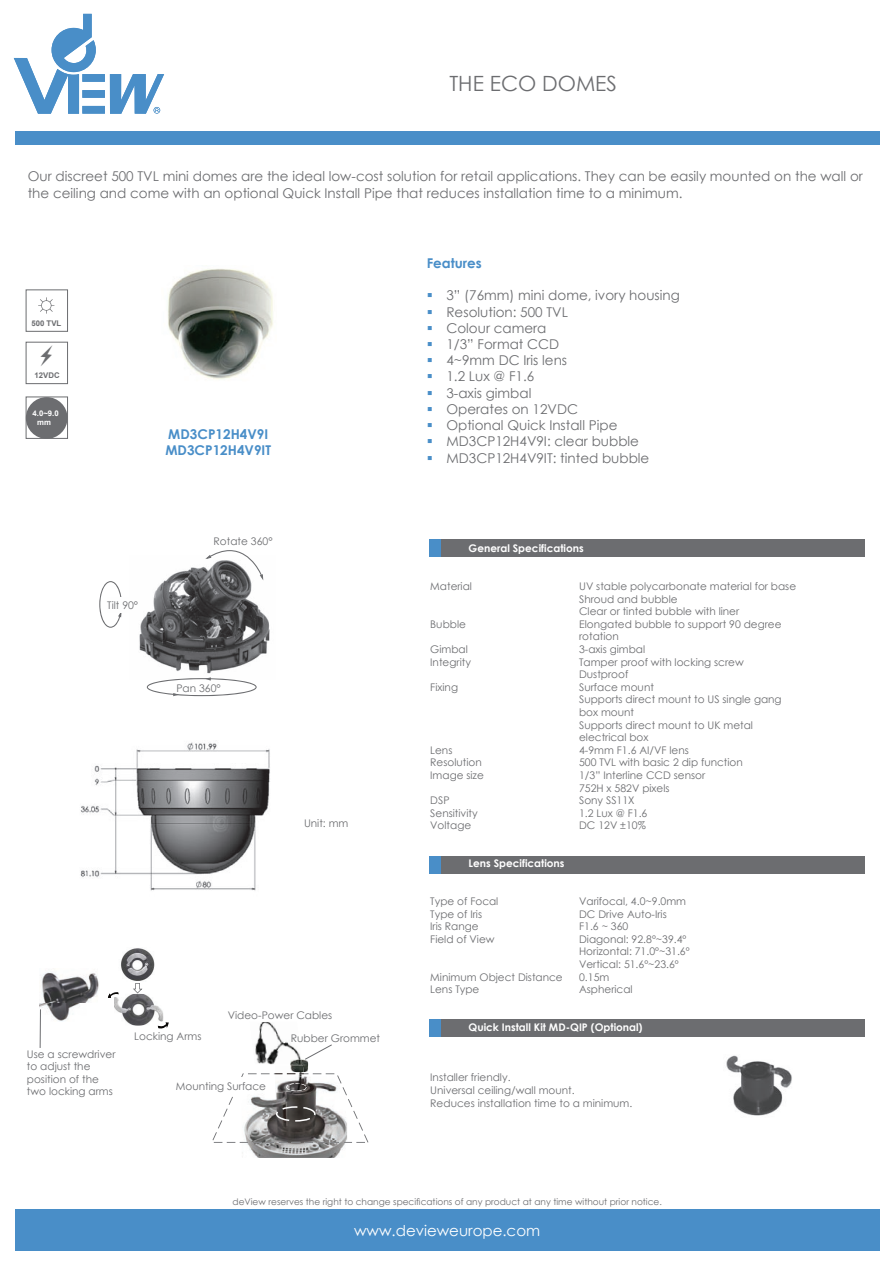
<style>
.page{position:relative;width:893px;height:1263px;background:#fff}
.page>*{position:absolute;margin:0;border:0;box-sizing:border-box;transform-origin:0 0}
.t1{font:21px "Century Gothic";color:#6c6d70}
.t2{font:15px "Century Gothic";color:#fff}
.t3{font:13.5px/16.2px "Century Gothic";color:#6c6d70}
.t4{font:700 13.5px/16.2px "Century Gothic";color:#498ec8}
.t5{font:10.5px/12.6px "Century Gothic";color:#6c6d70}
.t6{font:700 10.5px "Century Gothic";color:#fff}
.t7{font:9px "Century Gothic";color:#6c6d70}
.t8{font:700 7.8px "Arial";color:#6c6d70}
.t9{font:700 7.8px/9.3px "Arial";color:#fff;text-align:center}
.s1{color:#498ec8}
</style>
<div class="page">
<div style="left:15px;top:1209px;width:864px;height:42px;background:#498ec8"></div>
<div style="left:15px;top:131px;width:864px;height:14px;background:#498ec8"></div>
<svg style="left:14px;top:14px;width:150px;height:100px"></svg>
<div style="left:430px;top:539px;width:229px;height:18px;background:#498ec8"></div>
<div style="left:441px;top:539px;width:424px;height:18px;background:#6c6d70"></div>
<div style="left:430px;top:1019px;width:229px;height:18px;background:#498ec8"></div>
<div style="left:441px;top:1019px;width:424px;height:18px;background:#6c6d70"></div>
<div style="left:430px;top:856px;width:229px;height:18px;background:#498ec8"></div>
<div style="left:441px;top:856px;width:424px;height:18px;background:#6c6d70"></div>
<div style="left:26px;top:289px;width:42px;height:43px;border:1px solid #6c6d70"></div>
<svg style="left:38px;top:297px;width:16px;height:17px"></svg>
<div style="left:26px;top:342px;width:42px;height:42px;border:1px solid #6c6d70"></div>
<div style="left:26px;top:397px;width:42px;height:42px;border:1px solid #6c6d70"></div>
<div style="left:26px;top:397px;width:42px;height:42px;background:#6c6d70;border-radius:50%"></div>
<img style="left:139px;top:567px;width:131px;height:107px">
<svg style="left:99px;top:581px;width:23px;height:47px"></svg>
<svg style="left:147px;top:677px;width:110px;height:19px"></svg>
<svg style="left:205px;top:550px;width:58px;height:30px"></svg>
<div style="left:107px;top:597px;width:32px;height:15px;background:#fefefe"></div>
<img style="left:726px;top:1055px;width:66px;height:61px">
<img style="left:80px;top:742px;width:190px;height:149px">
<img style="left:242px;top:1143px;width:103px;height:15px">
<svg style="left:212px;top:1073px;width:156px;height:70px"></svg>
<img style="left:286px;top:1083px;width:20px;height:8px">
<img style="left:290px;top:1064px;width:18px;height:8px">
<img style="left:290px;top:1065px;width:14px;height:7px">
<img style="left:255px;top:1022px;width:35px;height:42px">
<svg style="left:290px;top:1044px;width:42px;height:20px"></svg>
<div style="left:231px;top:1078px;width:22px;height:16px;background:#fff"></div>
<img style="left:41px;top:972px;width:58px;height:31px">
<img style="left:39px;top:1003px;width:41px;height:19px">
<img style="left:121px;top:948px;width:34px;height:33px">
<svg style="left:158px;top:1022px;width:11px;height:7px"></svg>
<img style="left:114px;top:994px;width:49px;height:32px">
<svg style="left:133px;top:983px;width:9px;height:10px"></svg>
<svg style="left:108px;top:992px;width:11px;height:6px"></svg>
<hr style="left:40px;top:1009px;width:1px;height:39px;background:#6c6d70">
<img style="left:168px;top:269px;width:105px;height:111px">
<p class="t1" style="left:449px;top:68px;width:169px">THE ECO DOMES</p>
<p class="t3" style="left:28px;top:168px;width:837px">Our discreet 500 TVL mini domes are the ideal low-cost solution for retail applications. They can be easily mounted on the wall or the ceiling and come with an optional Quick Install Pipe that reduces installation time to a minimum.</p>
<p class="t8" style="left:31px;top:318px;width:31px">500 TVL</p>
<p class="t8" style="left:35px;top:370px;width:27px">12VDC</p>
<p class="t9" style="left:33px;top:409px;width:28px">4.0~9.0 mm</p>
<p class="t4" style="left:165px;top:425px;width:107px">MD3CP12H4V9I<br>MD3CP12H4V9IT</p>
<p class="t5" style="left:107px;top:599px;width:32px">Tilt 90°</p>
<p class="t5" style="left:214px;top:535px;width:60px">Rotate 360°</p>
<p class="t5" style="left:176px;top:682px;width:46px">Pan 360°</p>
<p class="t5" style="left:304px;top:816px;width:46px">Unit: mm</p>
<p class="t5" style="left:134px;top:1029px;width:69px">Locking Arms</p>
<p class="t5" style="left:291px;top:1004px;width:91px;line-height:22.6px;text-indent:-63px">Video-Power Cables<br>Rubber Grommet</p>
<p class="t5" style="left:27px;top:1047px;width:90px">Use a screwdriver to adjust the position of the two locking arms</p>
<p class="t5" style="left:176px;top:1080px;width:92px">Mounting Surface</p>
<p class="t4" style="left:427px;top:254px;width:57px">Features</p>
<p class="t3" style="left:427px;top:287px;width:255px"><span class="s1">▪</span> 3” (76mm) mini dome, ivory housing</p>
<p class="t3" style="left:427px;top:303px;width:143px"><span class="s1">▪</span> Resolution: 500 TVL</p>
<p class="t3" style="left:427px;top:320px;width:121px"><span class="s1">▪</span> Colour camera</p>
<p class="t3" style="left:427px;top:336px;width:134px"><span class="s1">▪</span> 1/3” Format CCD</p>
<p class="t3" style="left:427px;top:352px;width:142px"><span class="s1">▪</span> 4~9mm DC Iris lens</p>
<p class="t3" style="left:427px;top:368px;width:109px"><span class="s1">▪</span> 1.2 Lux @ F1.6</p>
<p class="t3" style="left:427px;top:384px;width:106px"><span class="s1">▪</span> 3-axis gimbal</p>
<p class="t3" style="left:427px;top:401px;width:153px"><span class="s1">▪</span> Operates on 12VDC</p>
<p class="t3" style="left:427px;top:417px;width:192px"><span class="s1">▪</span> Optional Quick Install Pipe</p>
<p class="t3" style="left:427px;top:433px;width:214px"><span class="s1">▪</span> MD3CP12H4V9I: clear bubble</p>
<p class="t3" style="left:427px;top:449px;width:224px"><span class="s1">▪</span> MD3CP12H4V9IT: tinted bubble</p>
<p class="t6" style="left:469px;top:540px;width:117px">General Specifications</p>
<p class="t5" style="left:430px;top:580px;width:43px">Material</p>
<p class="t5" style="left:579px;top:580px;width:219px">UV stable polycarbonate material for base<br>Shroud and bubble<br>Clear or tinted bubble with liner</p>
<p class="t5" style="left:430px;top:617px;width:37px">Bubble</p>
<p class="t5" style="left:579px;top:617px;width:204px">Elongated bubble to support 90 degree rotation</p>
<p class="t5" style="left:430px;top:643px;width:39px">Gimbal</p>
<p class="t5" style="left:579px;top:643px;width:68px">3-axis gimbal</p>
<p class="t5" style="left:430px;top:655px;width:42px">Integrity</p>
<p class="t5" style="left:579px;top:655px;width:166px">Tamper proof with locking screw<br>Dustproof</p>
<p class="t5" style="left:430px;top:680px;width:29px">Fixing</p>
<p class="t5" style="left:579px;top:680px;width:204px">Surface mount<br>Supports direct mount to US single gang box mount<br>Supports direct mount to UK metal electrical box</p>
<p class="t5" style="left:430px;top:743px;width:24px">Lens</p>
<p class="t5" style="left:579px;top:743px;width:111px">4-9mm F1.6 AI/VF lens</p>
<p class="t5" style="left:430px;top:756px;width:53px">Resolution</p>
<p class="t5" style="left:579px;top:756px;width:165px">500 TVL with basic 2 dip function</p>
<p class="t5" style="left:430px;top:769px;width:55px">Image size</p>
<p class="t5" style="left:579px;top:769px;width:128px">1/3” Interline CCD sensor<br>752H x 582V pixels</p>
<p class="t5" style="left:430px;top:794px;width:21px">DSP</p>
<p class="t5" style="left:579px;top:794px;width:57px">Sony SS11X</p>
<p class="t5" style="left:430px;top:806px;width:49px">Sensitivity</p>
<p class="t5" style="left:579px;top:806px;width:70px">1.2 Lux @ F1.6</p>
<p class="t5" style="left:430px;top:819px;width:42px">Voltage</p>
<p class="t5" style="left:579px;top:819px;width:68px">DC 12V ±10%</p>
<p class="t6" style="left:469px;top:855px;width:97px">Lens Specifications</p>
<p class="t5" style="left:430px;top:895px;width:70px">Type of Focal</p>
<p class="t5" style="left:579px;top:895px;width:109px">Varifocal, 4.0~9.0mm</p>
<p class="t5" style="left:430px;top:907px;width:53px">Type of Iris</p>
<p class="t5" style="left:579px;top:907px;width:89px">DC Drive Auto-Iris</p>
<p class="t5" style="left:430px;top:920px;width:50px">Iris Range</p>
<p class="t5" style="left:579px;top:920px;width:51px">F1.6 ~ 360</p>
<p class="t5" style="left:430px;top:932px;width:66px">Field of View</p>
<p class="t5" style="left:579px;top:932px;width:112px">Diagonal: 92.8º~39.4º<br>Horizontal: 71.0º~31.6º<br>Vertical: 51.6º~23.6º</p>
<p class="t5" style="left:430px;top:970px;width:134px">Minimum Object Distance</p>
<p class="t5" style="left:579px;top:970px;width:32px">0.15m</p>
<p class="t5" style="left:430px;top:983px;width:51px">Lens Type</p>
<p class="t5" style="left:579px;top:983px;width:55px">Aspherical</p>
<p class="t6" style="left:469px;top:1019px;width:176px">Quick Install Kit MD-QIP (Optional)</p>
<p class="t5" style="left:430px;top:1071px;width:204px">Installer friendly.<br>Universal ceiling/wall mount.<br>Reduces installation time to a minimum.</p>
<p class="t7" style="left:232px;top:1195px;width:431px">deView reserves the right to change specifications of any product at any time without prior notice.</p>
<p class="t2" style="left:354px;top:1220px;width:188px">www.devieweurope.com</p>
</div>
